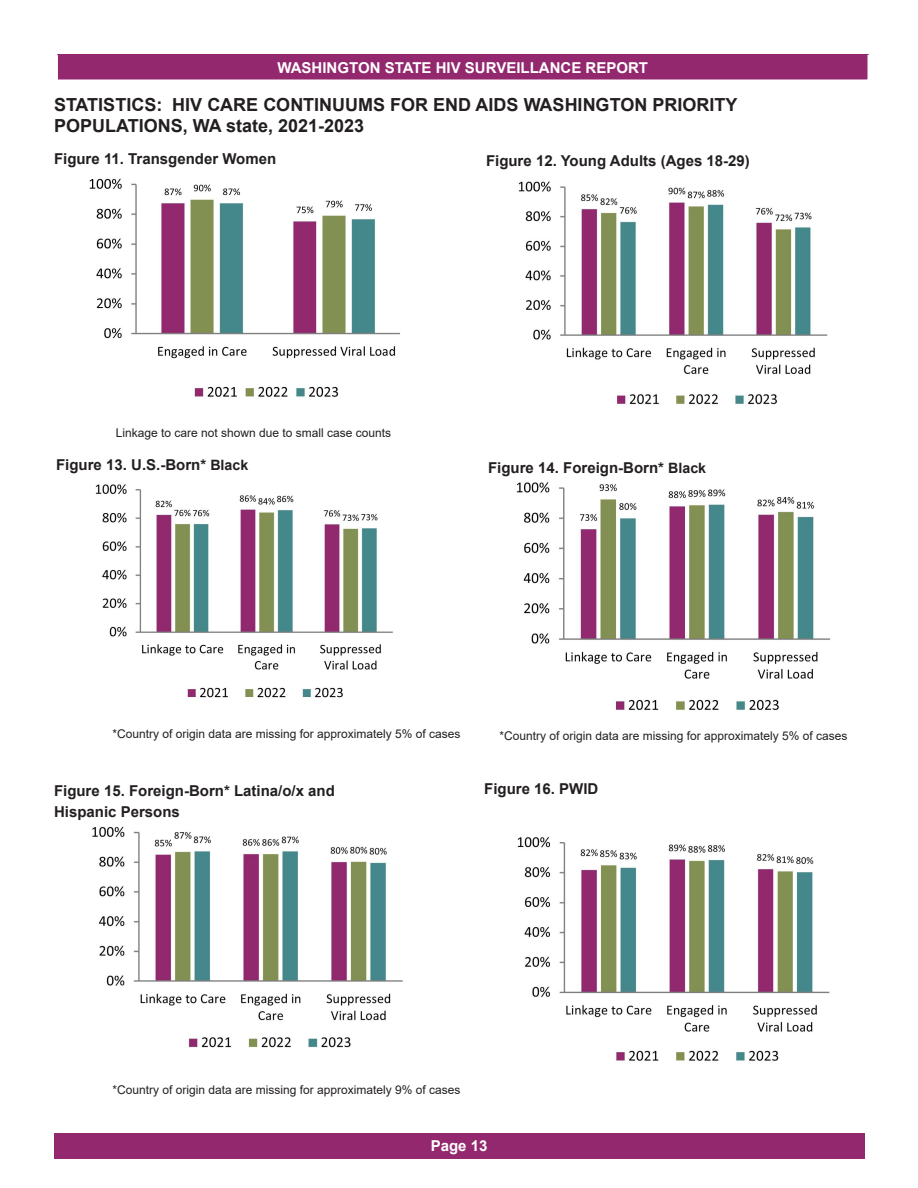
<style>
.page{position:relative;width:918px;height:1188px;background:#fff}
.page>*{position:absolute;margin:0;border:0;box-sizing:border-box;transform-origin:0 0}
.t1{font:700 18px/21.6px "Arial";color:#231f20}
.t2{font:700 15px/21px "Arial";color:#231f20}
.t3{font:700 15px "Arial";color:#fff}
.t4{font:12px "Arial";color:#231f20}
.s1{font-size:14.25px}
</style>
<div class="page">
<img style="left:89px;top:178px;width:311px;height:219px">
<img style="left:518px;top:181px;width:310px;height:224px">
<img style="left:95px;top:484px;width:298px;height:214px">
<img style="left:516px;top:482px;width:315px;height:228px">
<img style="left:92px;top:826px;width:311px;height:222px">
<img style="left:517px;top:837px;width:313px;height:224px">
<div style="left:54px;top:1133px;width:810px;height:26px;background:#93286f"></div>
<div style="left:57px;top:55px;width:811px;height:25px;background:#93286f"></div>
<div style="left:56px;top:54px;width:813px;height:27px;border:2px solid #fff"></div>
<p class="t3" style="left:277px;top:57px;width:372px">WASHINGTON STATE HIV SURVEILLANCE REPORT</p>
<p class="t1" style="left:54px;top:94px;width:685px">STATISTICS: HIV CARE CONTINUUMS FOR END AIDS WASHINGTON PRIORITY<br>POPULATIONS, WA state, 2021-2023</p>
<p class="t2" style="left:54px;top:149px;width:224px">Figure 11. Transgender Women</p>
<p class="t2" style="left:486px;top:151px;width:265px">Figure 12. Young Adults (Ages 18-29)</p>
<p class="t4" style="left:116px;top:425px;width:277px">Linkage to care not shown due to small case counts</p>
<p class="t2" style="left:56px;top:455px;width:194px">Figure 13. U.S.-Born* <span class="s1">Black</span></p>
<p class="t2" style="left:488px;top:458px;width:220px">Figure 14. Foreign-Born* <span class="s1">Black</span></p>
<p class="t4" style="left:112px;top:726px;width:350px">*Country of origin data are missing for approximately 5% of cases</p>
<p class="t4" style="left:500px;top:727px;width:350px">*Country of origin data are missing for approximately 5% of cases</p>
<p class="t2" style="left:54px;top:780px;width:282px">Figure 15. Foreign-Born* Latina/o/x and<br>Hispanic Persons</p>
<p class="t2" style="left:484px;top:779px;width:116px">Figure 16. PWID</p>
<p class="t4" style="left:112px;top:1082px;width:350px">*Country of origin data are missing for approximately 9% of cases</p>
<p class="t3" style="left:431px;top:1135px;width:58px">Page 13</p>
</div>
